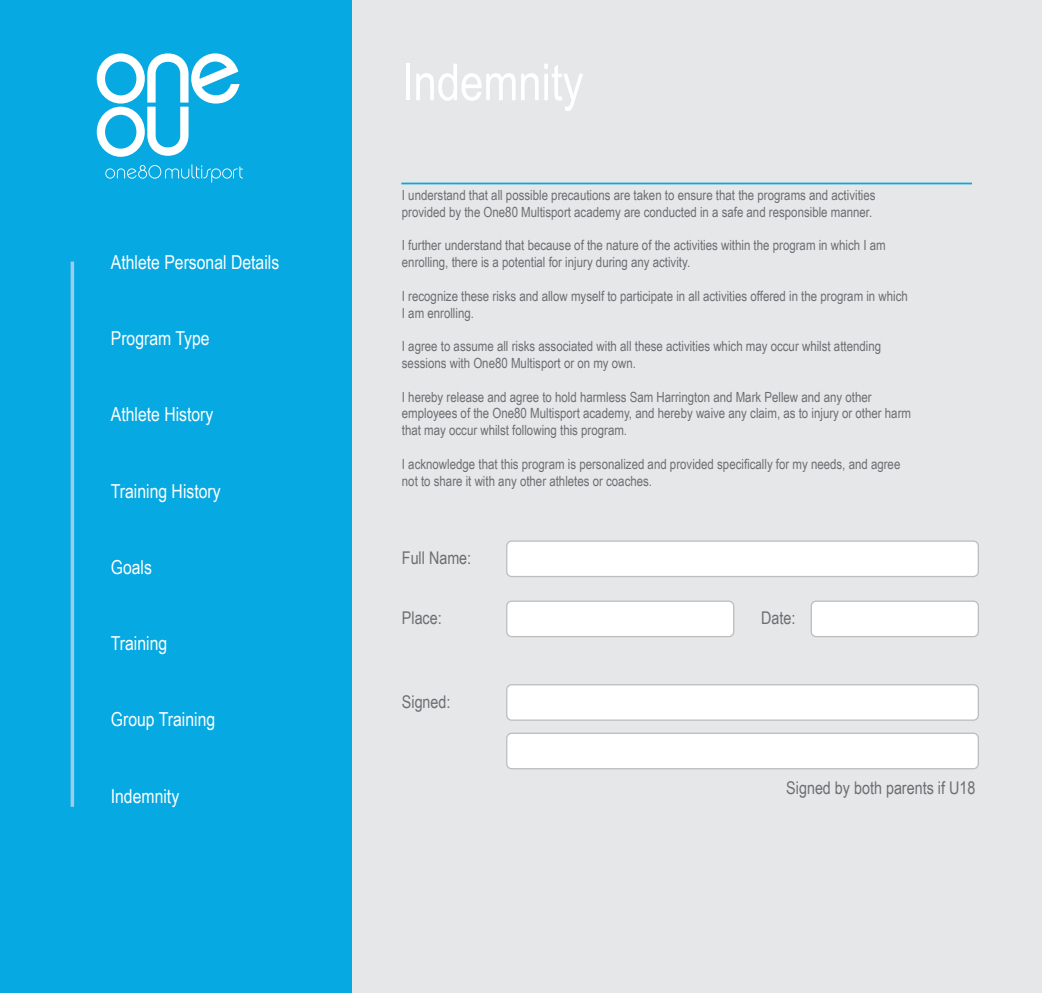
<style>
.page{position:relative;width:1042px;height:993px;background:#fff}
.page>*{position:absolute;margin:0;border:0;box-sizing:border-box;transform-origin:0 0}
.t1{font:51.1px "Arial Narrow";color:#fff}
.t2{font:19.25px "Arial Narrow";color:#fff}
.t3{font:17.5px "Arial Narrow";color:#6d6e71}
.t4{font:14px/16.8px "Arial Narrow";color:#6d6e71}
</style>
<div class="page">
<div style="left:63px;top:0;width:979px;height:992px;background:#e6e7e8"></div>
<div style="left:0;top:0;width:351px;height:992px;background:#06a9e1"></div>
<svg style="left:97px;top:53px;width:143px;height:104px"></svg>
<svg style="left:105px;top:164px;width:138px;height:18px"></svg>
<div style="left:507px;top:541px;width:471px;height:35px;background:#fff;border-radius:5px"></div>
<div style="left:506px;top:540px;width:473px;height:37px;border:1px solid #bcbec0;border-radius:5px"></div>
<div style="left:507px;top:684px;width:471px;height:36px;background:#fff;border-radius:5px"></div>
<div style="left:506px;top:683px;width:473px;height:37px;border:1px solid #bcbec0;border-radius:5px"></div>
<div style="left:507px;top:733px;width:471px;height:35px;background:#fff;border-radius:5px"></div>
<div style="left:506px;top:732px;width:473px;height:37px;border:1px solid #bcbec0;border-radius:5px"></div>
<div style="left:507px;top:601px;width:227px;height:35px;background:#fff;border-radius:5px"></div>
<div style="left:506px;top:600px;width:228px;height:37px;border:1px solid #bcbec0;border-radius:5px"></div>
<div style="left:811px;top:601px;width:167px;height:35px;background:#fff;border-radius:5px"></div>
<div style="left:810px;top:600px;width:169px;height:37px;border:1px solid #bcbec0;border-radius:5px"></div>
<hr style="left:401px;top:182px;width:571px;height:2px;background:#06a9e1">
<hr style="left:71px;top:261px;width:3px;height:545px;background:#9ccdee">
<h2 class="t2" style="left:111px;top:248px;width:170px">Athlete Personal Details</h2>
<h2 class="t2" style="left:111px;top:324px;width:100px">Program Type</h2>
<h2 class="t2" style="left:111px;top:400px;width:104px">Athlete History</h2>
<h2 class="t2" style="left:111px;top:476px;width:111px">Training History</h2>
<h2 class="t2" style="left:111px;top:552px;width:43px">Goals</h2>
<h2 class="t2" style="left:111px;top:629px;width:58px">Training</h2>
<h2 class="t2" style="left:111px;top:705px;width:106px">Group Training</h2>
<h2 class="t2" style="left:111px;top:781px;width:70px">Indemnity</h2>
<h1 class="t1" style="left:402px;top:45px;width:183px">Indemnity</h1>
<p class="t4" style="left:402px;top:186px;width:475px">I understand that all possible precautions are taken to ensure that the programs and activities provided by the One80 Multisport academy are conducted in a safe and responsible manner.</p>
<p class="t4" style="left:402px;top:236px;width:485px">I further understand that because of the nature of the activities within the program in which I am enrolling, there is a potential for injury during any activity.</p>
<p class="t4" style="left:402px;top:287px;width:507px">I recognize these risks and allow myself to participate in all activities offered in the program in which<br>I am enrolling.</p>
<p class="t4" style="left:402px;top:337px;width:481px">I agree to assume all risks associated with all these activities which may occur whilst attending sessions with One80 Multisport or on my own.</p>
<p class="t4" style="left:402px;top:387px;width:511px">I hereby release and agree to hold harmless Sam Harrington and Mark Pellew and any other employees of the One80 Multisport academy, and hereby waive any claim, as to injury or other harm that may occur whilst following this program.</p>
<p class="t4" style="left:402px;top:455px;width:500px">I acknowledge that this program is personalized and provided specifically for my needs, and agree not to share it with any other athletes or coaches.</p>
<p class="t3" style="left:402px;top:545px;width:71px">Full Name:</p>
<p class="t3" style="left:402px;top:605px;width:41px">Place:</p>
<p class="t3" style="left:761px;top:605px;width:36px">Date:</p>
<p class="t3" style="left:402px;top:688px;width:50px">Signed:</p>
<p class="t3" style="left:786px;top:774px;width:191px">Signed by both parents if U18</p>
</div>
